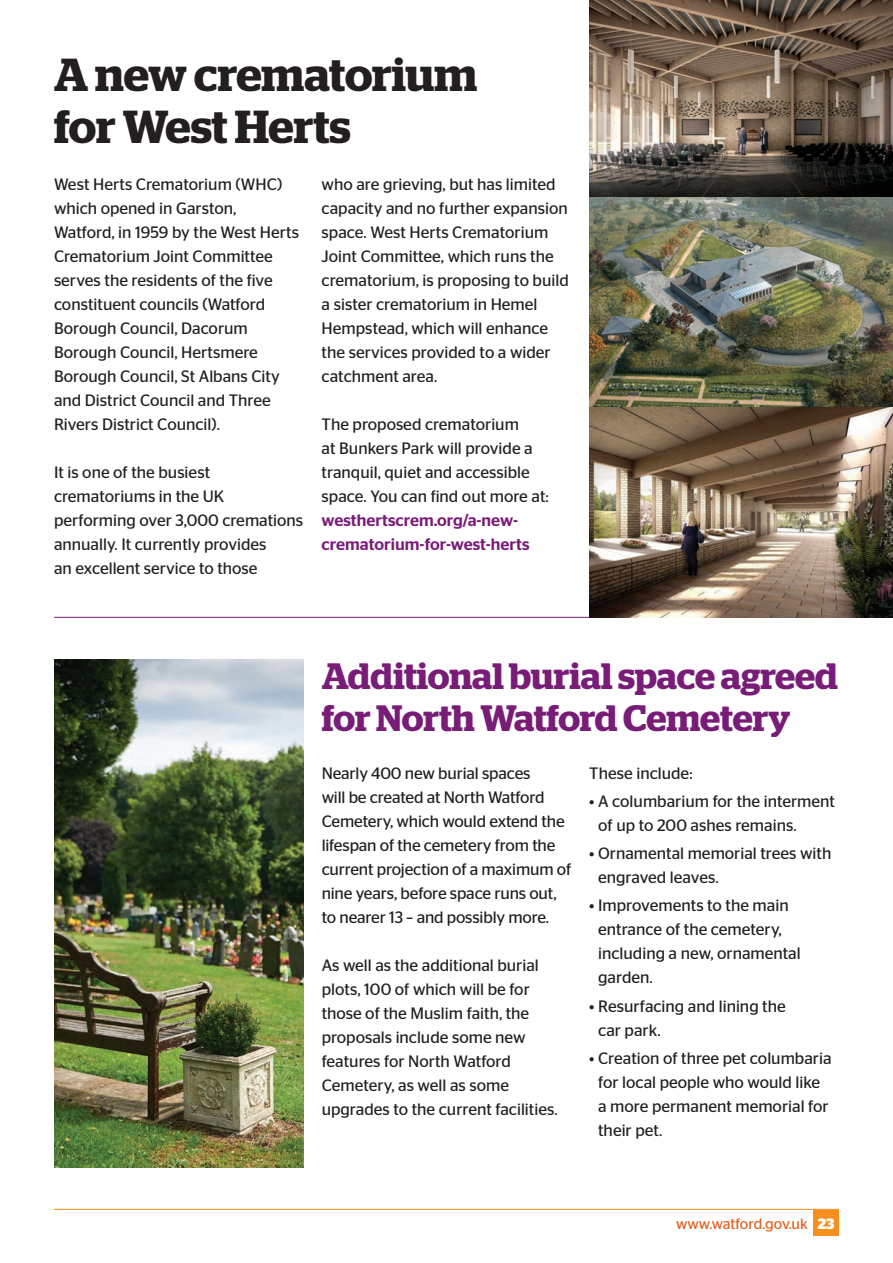
<style>
.page{position:relative;width:893px;height:1263px;background:#fff}
.page>*{position:absolute;margin:0;border:0;box-sizing:border-box;transform-origin:0 0}
.t1{font:600 46.2px/52.5px "Stag";letter-spacing:-.005em;color:#231f20}
.t2{font:600 36.6px/41.7px "Stag";letter-spacing:-.005em;color:#781c78}
.t3{font:16.5px/24px "Stag Sans";color:#231f20}
.t4{font:500 16.5px/24px "Stag Sans";color:#781c78}
.t5{font:15px "Stag Sans";color:#e15f1d}
.s1{font-weight:700;color:#fff}
</style>
<div class="page">
<hr style="left:54px;top:1209px;width:785px;height:1px;background:#f68f1e">
<div style="left:813px;top:1210px;width:26px;height:25px;background:#f68f1e"></div>
<img style="left:589px;top:0;width:304px;height:197px">
<img style="left:589px;top:197px;width:304px;height:210px">
<img style="left:589px;top:407px;width:304px;height:211px">
<img style="left:54px;top:660px;width:250px;height:507px">
<hr style="left:54px;top:617px;width:535px;height:1px;background:#781c78">
<h1 class="t1" style="left:54px;top:48px;width:425px">A new crematorium for West Herts</h1>
<p class="t3" style="left:54px;top:172px;width:246px">West Herts Crematorium (WHC) which opened in Garston,<br>Watford, in 1959 by the West Herts<br>Crematorium Joint Committee serves the residents of the five constituent councils (Watford<br>Borough Council, Dacorum<br>Borough Council, Hertsmere<br>Borough Council, St Albans City and District Council and Three<br>Rivers District Council).</p>
<p class="t3" style="left:54px;top:460px;width:251px">It is one of the busiest crematoriums in the UK performing over 3,000 cremations annually. It currently provides<br>an excellent service to those</p>
<p class="t3" style="left:322px;top:172px;width:249px">who are grieving, but has limited capacity and no further expansion space. West Herts Crematorium<br>Joint Committee, which runs the crematorium, is proposing to build a sister crematorium in Hemel<br>Hempstead, which will enhance the services provided to a wider catchment area.</p>
<p class="t3" style="left:322px;top:412px;width:229px">The proposed crematorium<br>at Bunkers Park will provide a tranquil, quiet and accessible space. You can find out more at:</p>
<p class="t4" style="left:322px;top:508px;width:210px">westhertscrem.org/a-new&shy;crematorium-for-west-herts</p>
<h2 class="t2" style="left:322px;top:655px;width:518px">Additional burial space agreed for North Watford Cemetery</h2>
<p class="t3" style="left:322px;top:761px;width:251px">Nearly 400 new burial spaces<br>will be created at North Watford<br>Cemetery, which would extend the lifespan of the cemetery from the current projection of a maximum of nine years, before space runs out, to nearer 13 – and possibly more.</p>
<p class="t3" style="left:322px;top:953px;width:238px">As well as the additional burial plots, 100 of which will be for those of the Muslim faith, the proposals include some new features for North Watford<br>Cemetery, as well as some upgrades to the current facilities.</p>
<p class="t3" style="left:589px;top:761px;width:105px">These include:</p>
<p class="t3" style="left:598px;top:789px;width:238px;text-indent:-9px">• A columbarium for the interment of up to 200 ashes remains.</p>
<p class="t3" style="left:598px;top:841px;width:235px;text-indent:-9px">• Ornamental memorial trees with engraved leaves.</p>
<p class="t3" style="left:598px;top:893px;width:204px;text-indent:-9px">• Improvements to the main entrance of the cemetery, including a new, ornamental garden.</p>
<p class="t3" style="left:598px;top:994px;width:189px;text-indent:-9px">• Resurfacing and lining the car park.</p>
<p class="t3" style="left:598px;top:1046px;width:235px;text-indent:-9px">• Creation of three pet columbaria for local people who would like a more permanent memorial for their pet.</p>
<p class="t5" style="left:676px;top:1215px;width:160px">www.watford.gov.uk <span class="s1">23</span></p>
</div>
